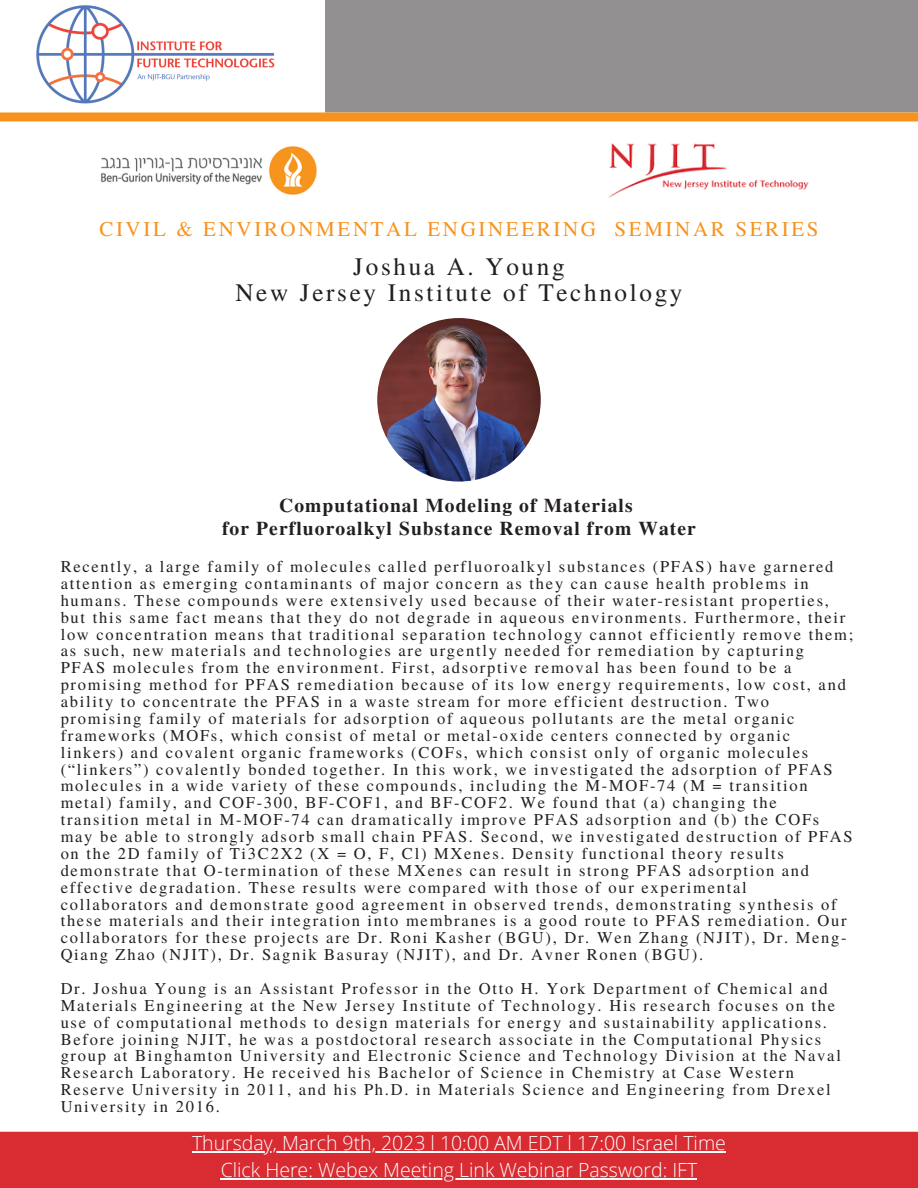
<style>
.page{position:relative;width:918px;height:1188px;background:#fff}
.page>*{position:absolute;margin:0;border:0;box-sizing:border-box;transform-origin:0 0}
.t1{font:25.2px/25.8px "Te X Gyre Termes";letter-spacing:.105em;color:#231f20;text-align:center}
.t2{font:21px "Te X Gyre Termes";letter-spacing:.125em;color:#f7931d}
.t3{font:300 19.5px/27px "Open Sans";color:#fff;text-align:center}
.t4{font:700 19.5px/23.7px "Te X Gyre Termes";letter-spacing:.055em;color:#231f20;text-align:center}
.t5{font:16.5px/16.8px "Te X Gyre Termes";letter-spacing:.105em;color:#231f20}
</style>
<div class="page">
<div style="left:4px;top:0;width:914px;height:112px;background:#929090"></div>
<img style="left:4px;top:0;width:321px;height:112px">
<div style="left:0;top:112px;width:918px;height:10px;background:#f7931d"></div>
<div style="left:0;top:1132px;width:918px;height:56px;background:#d82b32"></div>
<img style="left:377px;top:318px;width:164px;height:164px;border-radius:50%">
<img style="left:101px;top:146px;width:216px;height:49px">
<img style="left:609px;top:143px;width:200px;height:55px">
<hr style="left:192px;top:1151px;width:534px;height:1px;background:#fff">
<hr style="left:221px;top:1178px;width:476px;height:1px;background:#fff">
<p class="t2" style="left:99px;top:214px;width:721px">CIVIL &amp; ENVIRONMENTAL ENGINEERING SEMINAR SERIES</p>
<h1 class="t1" style="left:235px;top:252px;width:449px">Joshua A. Young<br>New Jersey Institute of Technology</h1>
<p class="t4" style="left:222px;top:492px;width:475px">Computational Modeling of Materials<br>for Perfluoroalkyl Substance Removal from Water</p>
<p class="t5" style="left:61px;top:557px;width:794px">Recently, a large family of molecules called perfluoroalkyl substances (PFAS) have garnered attention as emerging contaminants of major concern as they can cause health problems in humans. These compounds were extensively used because of their water-resistant properties, but this same fact means that they do not degrade in aqueous environments. Furthermore, their low concentration means that traditional separation technology cannot efficiently remove them; as such, new materials and technologies are urgently needed for remediation by capturing<br>PFAS molecules from the environment. First, adsorptive removal has been found to be a promising method for PFAS remediation because of its low energy requirements, low cost, and ability to concentrate the PFAS in a waste stream for more efficient destruction. Two promising family of materials for adsorption of aqueous pollutants are the metal organic frameworks (MOFs, which consist of metal or metal-oxide centers connected by organic linkers) and covalent organic frameworks (COFs, which consist only of organic molecules (“linkers”) covalently bonded together. In this work, we investigated the adsorption of PFAS molecules in a wide variety of these compounds, including the M-MOF-74 (M = transition metal) family, and COF-300, BF-COF1, and BF-COF2. We found that (a) changing the transition metal in M-MOF-74 can dramatically improve PFAS adsorption and (b) the COFs may be able to strongly adsorb small chain PFAS. Second, we investigated destruction of PFAS on the 2D family of Ti3C2X2 (X = O, F, Cl) MXenes. Density functional theory results demonstrate that O-termination of these MXenes can result in strong PFAS adsorption and effective degradation. These results were compared with those of our experimental collaborators and demonstrate good agreement in observed trends, demonstrating synthesis of these materials and their integration into membranes is a good route to PFAS remediation. Our collaborators for these projects are Dr. Roni Kasher (BGU), Dr. Wen Zhang (NJIT), Dr. Meng-Qiang Zhao (NJIT), Dr. Sagnik Basuray (NJIT), and Dr. Avner Ronen (BGU).</p>
<p class="t5" style="left:61px;top:979px;width:782px">Dr. Joshua Young is an Assistant Professor in the Otto H. York Department of Chemical and Materials Engineering at the New Jersey Institute of Technology. His research focuses on the use of computational methods to design materials for energy and sustainability applications.<br>Before joining NJIT, he was a postdoctoral research associate in the Computational Physics group at Binghamton University and Electronic Science and Technology Division at the Naval Research Laboratory. He received his Bachelor of Science in Chemistry at Case Western Reserve University in 2011, and his Ph.D. in Materials Science and Engineering from Drexel University in 2016.</p>
<p class="t3" style="left:192px;top:1129px;width:535px">Thursday, March 9th, 2023 l 10:00 AM EDT l 17:00 Israel Time<br>Click Here: Webex Meeting Link Webinar Password: IFT</p>
</div>
